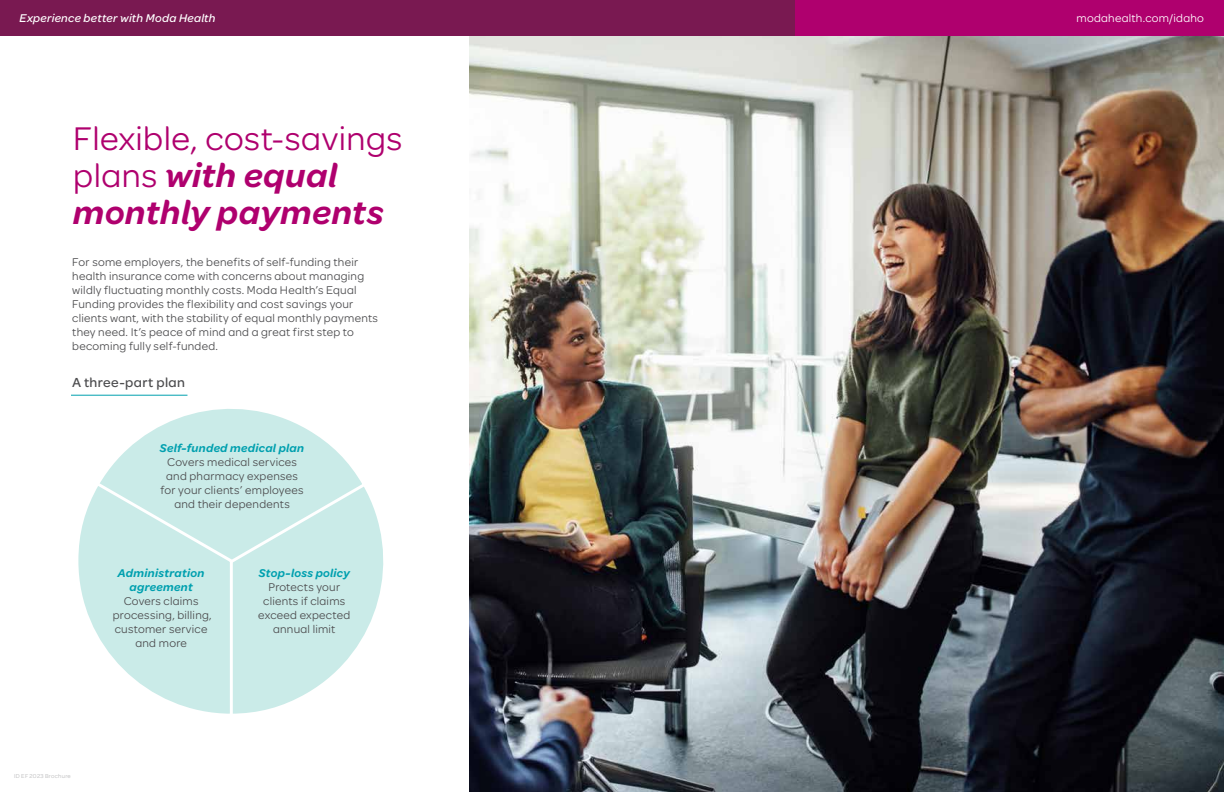
<style>
.page{position:relative;width:1224px;height:792px;background:#fff}
.page>*{position:absolute;margin:0;border:0;box-sizing:border-box;transform-origin:0 0}
.t1{font:35px/37px "Omnes Moda";letter-spacing:.015em;color:#af006e}
.t2{font:500 14px "Omnes Moda";letter-spacing:.025em;color:#4d4d4f}
.t3{font:12px/14px "Omnes Moda";letter-spacing:.02em;color:#4d4d4f;text-align:center}
.t4{font:italic 600 12px/14px "Omnes Moda";letter-spacing:.02em;color:#00a0af;text-align:center}
.t5{font:italic 500 12px "Omnes Moda";letter-spacing:.025em;color:#fff}
.t6{font:12px "Omnes Moda";letter-spacing:.02em;color:#fff}
.t7{font:6px "Omnes Moda";letter-spacing:.05em;color:#b8b8b9}
.s1{font-weight:600;font-style:italic}
</style>
<div class="page">
<svg style="left:235px;top:495px;width:149px;height:219px"></svg>
<svg style="left:93px;top:394px;width:275px;height:172px"></svg>
<svg style="left:78px;top:480px;width:157px;height:234px"></svg>
<img style="left:470px;top:36px;width:754px;height:756px">
<hr style="left:71px;top:395px;width:116px;height:1px;background:#00a0af">
<div style="left:794px;top:0;width:430px;height:36px;background:#af006e"></div>
<div style="left:0;top:0;width:794px;height:36px;background:#791951"></div>
<p class="t5" style="left:20px;top:10px;width:198px">Experience better with Moda Health</p>
<p class="t6" style="left:1076px;top:10px;width:129px">modahealth.com/idaho</p>
<h1 class="t1" style="left:73px;top:118px;width:331px">Flexible, cost-savings plans <span class="s1">with equal monthly payments</span></h1>
<p class="t3" style="left:72px;top:254px;width:307px;text-align:left">For some employers, the benefits of self-funding their health insurance come with concerns about managing wildly fluctuating monthly costs. Moda Health’s Equal Funding provides the flexibility and cost savings your clients want, with the stability of equal monthly payments they need. It’s peace of mind and a great first step to becoming fully self-funded.</p>
<p class="t2" style="left:72px;top:372px;width:114px">A three-part plan</p>
<p class="t4" style="left:160px;top:440px;width:146px">Self-funded medical plan</p>
<p class="t3" style="left:161px;top:454px;width:144px">Covers medical services and pharmacy expenses for your clients’ employees and their dependents</p>
<p class="t4" style="left:118px;top:565px;width:88px">Administration agreement</p>
<p class="t3" style="left:113px;top:593px;width:101px">Covers claims processing, billing, customer service and more</p>
<p class="t4" style="left:259px;top:565px;width:93px">Stop-loss policy</p>
<p class="t3" style="left:258px;top:579px;width:93px">Protects your clients if claims exceed expected annual limit</p>
<p class="t7" style="left:14px;top:772px;width:58px">ID EF 2023 Brochure</p>
</div>
